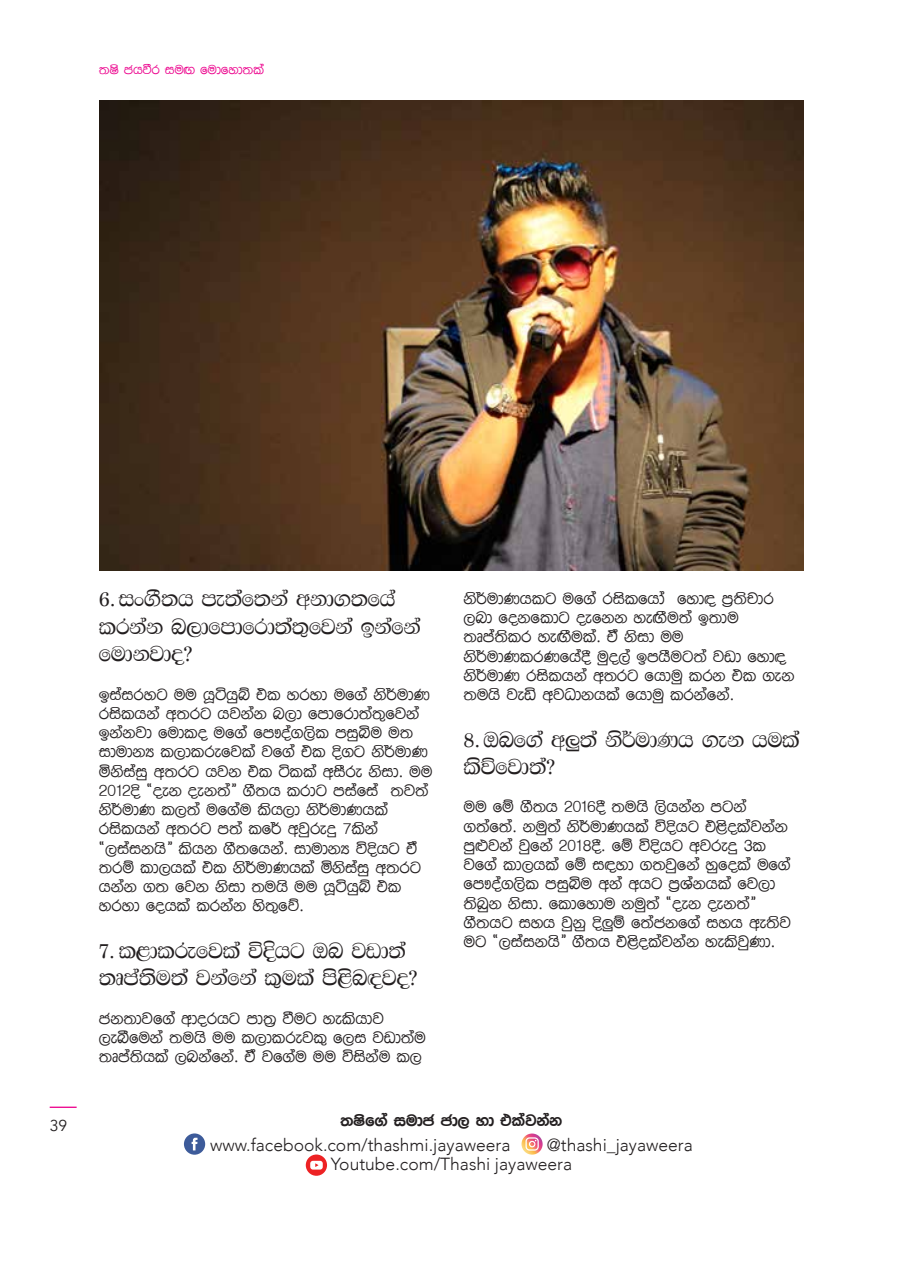
<style>
.page{position:relative;width:903px;height:1275px;background:#fff}
.page>*{position:absolute;margin:0;border:0;box-sizing:border-box;transform-origin:0 0}
.t1{font:22.75px/27.3px "FM Bindumathix";color:#231f20}
.t2{font:17.5px/19.2px "FM Malithix";color:#231f20}
.t3{font:300 17.5px/19.2px "Avenir";color:#231f20}
.t4{font:17.5px "FM Ganganeex";color:#231f20}
.t5{font:15.75px "Avenir";color:#231f20}
.t6{font:14px "FM Malithix";color:#ec008c}
</style>
<div class="page">
<img style="left:99px;top:101px;width:705px;height:469px">
<svg style="left:50px;top:1107px;width:27px;height:1px"></svg>
<div style="left:184px;top:1133px;width:21px;height:22px;background:#3d5b9a;border-radius:50%"></div>
<svg style="left:192px;top:1138px;width:5px;height:12px"></svg>
<svg style="left:306px;top:1154px;width:21px;height:22px"></svg>
<svg style="left:310px;top:1161px;width:13px;height:8px"></svg>
<svg style="left:521px;top:1133px;width:22px;height:22px"></svg>
<p class="t6" style="left:99px;top:63px;width:167px">;Ischùr iuÕ fudfyd;la</p>
<p class="t5" style="left:50px;top:1116px;width:19px">39</p>
<h1 class="t1" style="left:99px;top:586px;width:323px">6' ix.S;h me;af;ka wkd.;fha lrkak n,dfmdfrd;a;=fjka bkafka fudkjdo@</h1>
<p class="t2" style="left:99px;top:684px;width:335px">biairyg uu hQáhqí tl yryd uf.a ks¾udK rislhka w;rg hjkak n,d fmdfrd;a;=fjka bkakjd fudlo uf.a fm!oa.,sl miqìu u; idudkH l,dlrefjla jf.a tl È.g ks¾udK ñksiaiqw;rg hjk tl álla wiSre ksid' uu 2012È —oek oek;a˜ .S;h lrdg miafia ;j;a ks¾udK l,;a uf.au lsh,d ks¾udKhla rislhka w;rg m;a lf¾ wjqreÿ 7lska —,iaikhs˜ lshk .S;fhka' idudkH úÈhg ta ;rï ld,hla tl ks¾udKhla ñksiaiqw;rg hkak .; fjk ksid ;uhsuu hQáhqí tl yryd fohla lrkak ys;=fõ'</p>
<h1 class="t1" style="left:99px;top:938px;width:320px">7' l&lt;dlrefjla úÈhg Tn jvd;a ;Dma;su;a jkafka l=ula ms&lt;sn|jo@</h1>
<p class="t2" style="left:99px;top:1009px;width:328px">ck;djf.a wdorhg md;%ùug yelshdj ,eîfuka ;uhsuu l,dlrejl= f,i jvd;au ;Dma;shla ,nkafka' ta jf.au uu úiskau l,</p>
<p class="t2" style="left:464px;top:589px;width:332px">ks¾udKhlg uf.a rislfhda fyd| m%;spdr ,nd fokfldg oefkk yeÕSu;a b;du ;Dma;slr yeÕSula' ta ksid uu ks¾udKlrKfha§ uqo,a bmhSug;a jvd fyd| ks¾udK rislhka w;rg fhduqlrk tl .ek ;uhsjeä wjOdkhla fhduqlrkafka'</p>
<h1 class="t1" style="left:464px;top:727px;width:337px">8' Tnf.a w¨;a ks¾udKh .ek hula lsõfjd;a@</h1>
<p class="t2" style="left:464px;top:797px;width:329px">uu fï .S;h 2016§ ;uhs,shkak mgka .;af;a' kuq;a ks¾udKhla úÈhg t&lt;solajkak mq¿jka jqfka 2018§' fï úÈhg wjreÿ 3l jf.a ld,hla fï i|yd .;jqfka yqfola uf.a fm!oa.,sl miqìu wka whg m%Yakhla fj,d ;snqk ksid' fldfydu kuq;a —oek oek;a˜ .S;hg iyh jqkqÈ¨ï f;ackf.a iyh we;sj ug —,iaikhs˜ .S;h t&lt;solajkak yelsjqKd'</p>
<p class="t4" style="left:340px;top:1112px;width:224px">;Isf.a iudc cd, yd tlajkak</p>
<p class="t3" style="left:210px;top:1135px;width:302px">www.facebook.com/thashmi.jayaweera</p>
<p class="t3" style="left:331px;top:1135px;width:363px;text-indent:216px">@thashi_jayaweera<br>Youtube.com/Thashi jayaweera</p>
</div>
